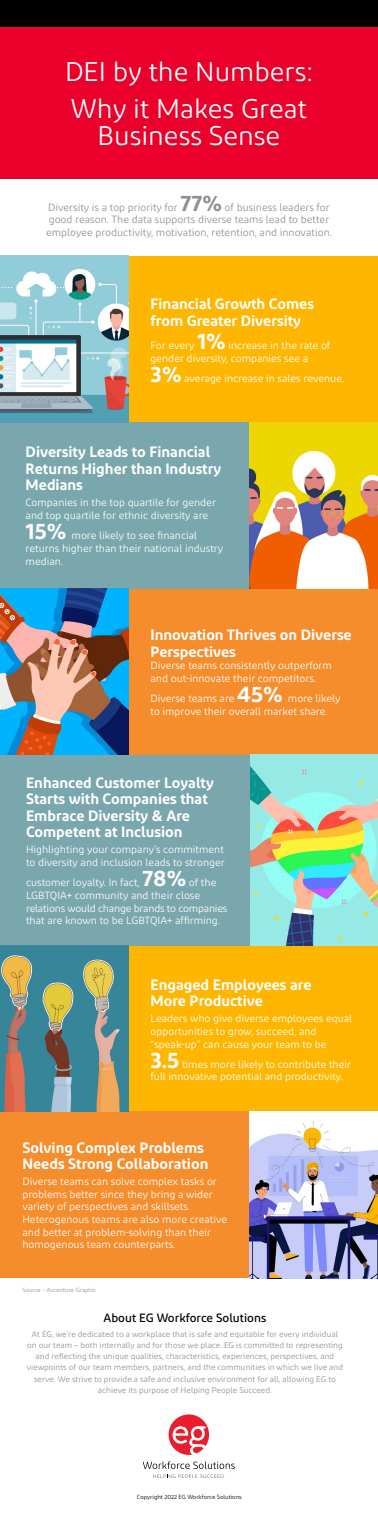
<style>
.page{position:relative;width:378px;height:1524px;background:#fff}
.page>*{position:absolute;margin:0;border:0;box-sizing:border-box;transform-origin:0 0}
.t1{font:27px/37.1px "Diodrum";color:#fff}
.t2{font:600 15px/16.5px "Diodrum";color:#fff}
.t3{font:500 12px "Diodrum";color:#000}
.t4{font:10.5px/12.6px "Diodrum";color:#fff}
.t5{font:10.5px/12.8px "Diodrum";color:#919195}
.t6{font:8.25px/11.2px "Diodrum";color:#919195;text-align:center}
.t7{font:6px "Diodrum";color:#000}
.t8{font:6px "Diodrum";color:#919195}
.s1{font-weight:600;font-size:22.5px}
</style>
<div class="page">
<div style="left:129px;top:256px;width:249px;height:166px;background:#ffb600"></div>
<div style="left:129px;top:945px;width:249px;height:166px;background:#ffb600"></div>
<div style="left:129px;top:588px;width:249px;height:167px;background:#f68d2c"></div>
<div style="left:1px;top:1111px;width:249px;height:167px;background:#f68d2c"></div>
<div style="left:0;top:422px;width:250px;height:166px;background:#7aa7ad"></div>
<div style="left:0;top:755px;width:250px;height:190px;background:#7aa7ad"></div>
<div style="left:0;top:0;width:378px;height:27px;background:#000"></div>
<div style="left:0;top:27px;width:378px;height:151px;background:#ea002a"></div>
<svg style="left:143px;top:1461px;width:92px;height:17px"></svg>
<svg style="left:169px;top:1414px;width:40px;height:41px"></svg>
<div style="left:194px;top:1428px;width:8px;height:10px;background:#e91d2d;border-radius:50%"></div>
<img style="left:0;top:256px;width:128px;height:166px">
<img style="left:0;top:945px;width:128px;height:166px">
<img style="left:250px;top:422px;width:128px;height:166px">
<img style="left:250px;top:755px;width:128px;height:190px">
<img style="left:0;top:588px;width:129px;height:167px">
<img style="left:250px;top:1121px;width:128px;height:157px">
<h1 class="t1" style="left:65px;top:52px;width:249px">DEI by the Numbers:<br>Why it Makes Great</h1>
<h1 class="t1" style="left:98px;top:116px;width:184px">Business Sense</h1>
<p class="t5" style="left:46px;top:200px;width:287px">Diversity is a top priority for <span class="s1">77%</span> of business leaders for good reason. The data supports diverse teams lead to better employee productivity, motivation, retention, and innovation.</p>
<h2 class="t2" style="left:151px;top:295px;width:165px">Financial Growth Comes from Greater Diversity</h2>
<p class="t4" style="left:151px;top:339px;width:181px">For every <span class="s1">1%</span> increase in the rate of gender diversity, companies see a</p>
<p class="t4" style="left:151px;top:372px;width:195px"><span class="s1">3%</span> average increase in sales revenue.</p>
<h2 class="t2" style="left:26px;top:443px;width:197px">Diversity Leads to Financial<br>Returns Higher than Industry<br>Medians</h2>
<p class="t4" style="left:26px;top:496px;width:192px">Companies in the top quartile for gender and top quartile for ethnic diversity are</p>
<p class="t4" style="left:26px;top:529px;width:199px"><span class="s1">15%</span> more likely to see financial returns higher than their national industry median.</p>
<h2 class="t2" style="left:151px;top:626px;width:203px">Innovation Thrives on Diverse<br>Perspectives</h2>
<p class="t4" style="left:151px;top:659px;width:183px">Diverse teams consistently outperform and out-innovate their competitors.</p>
<p class="t4" style="left:151px;top:692px;width:191px">Diverse teams are <span class="s1">45%</span> more likely to improve their overall market share.</p>
<h2 class="t2" style="left:26px;top:774px;width:189px">Enhanced Customer Loyalty<br>Starts with Companies that<br>Embrace Diversity &amp; Are<br>Competent at Inclusion</h2>
<p class="t4" style="left:26px;top:843px;width:200px">Highlighting your company’s commitment to diversity and inclusion leads to stronger</p>
<p class="t4" style="left:26px;top:876px;width:203px">customer loyalty. In fact, <span class="s1">78%</span> of the LGBTQIA+ community and their close relations would change brands to companies that are known to be LGBTQIA+ affirming.</p>
<h2 class="t2" style="left:151px;top:976px;width:162px">Engaged Employees are<br>More Productive</h2>
<p class="t4" style="left:151px;top:1012px;width:203px">Leaders who give diverse employees equal opportunities to grow, succeed, and “speak-up” can cause your team to be</p>
<p class="t4" style="left:151px;top:1057px;width:202px"><span class="s1">3.5</span> times more likely to contribute their full innovative potential and productivity.</p>
<h2 class="t2" style="left:22px;top:1138px;width:187px">Solving Complex Problems<br>Needs Strong Collaboration</h2>
<p class="t4" style="left:22px;top:1175px;width:206px">Diverse teams can solve complex tasks or problems better since they bring a wider variety of perspectives and skillsets.<br>Heterogenous teams are also more creative and better at problem-solving than their homogenous team counterparts.</p>
<p class="t8" style="left:22px;top:1286px;width:76px">Source – Accenture Graphic</p>
<p class="t3" style="left:104px;top:1310px;width:164px">About EG Workforce Solutions</p>
<p class="t6" style="left:27px;top:1328px;width:318px">At EG, we’re dedicated to a workplace that is safe and equitable for every individual on our team – both internally and for those we place. EG is committed to representing and reflecting the unique qualities, characteristics, experiences, perspectives, and viewpoints of our team members, partners, and the communities in which we live and serve. We strive to provide a safe and inclusive environment for all, allowing EG to achieve its purpose of Helping People Succeed.</p>
<p class="t7" style="left:137px;top:1492px;width:106px">Copyright 2022 EG Workforce Solutions</p>
</div>
